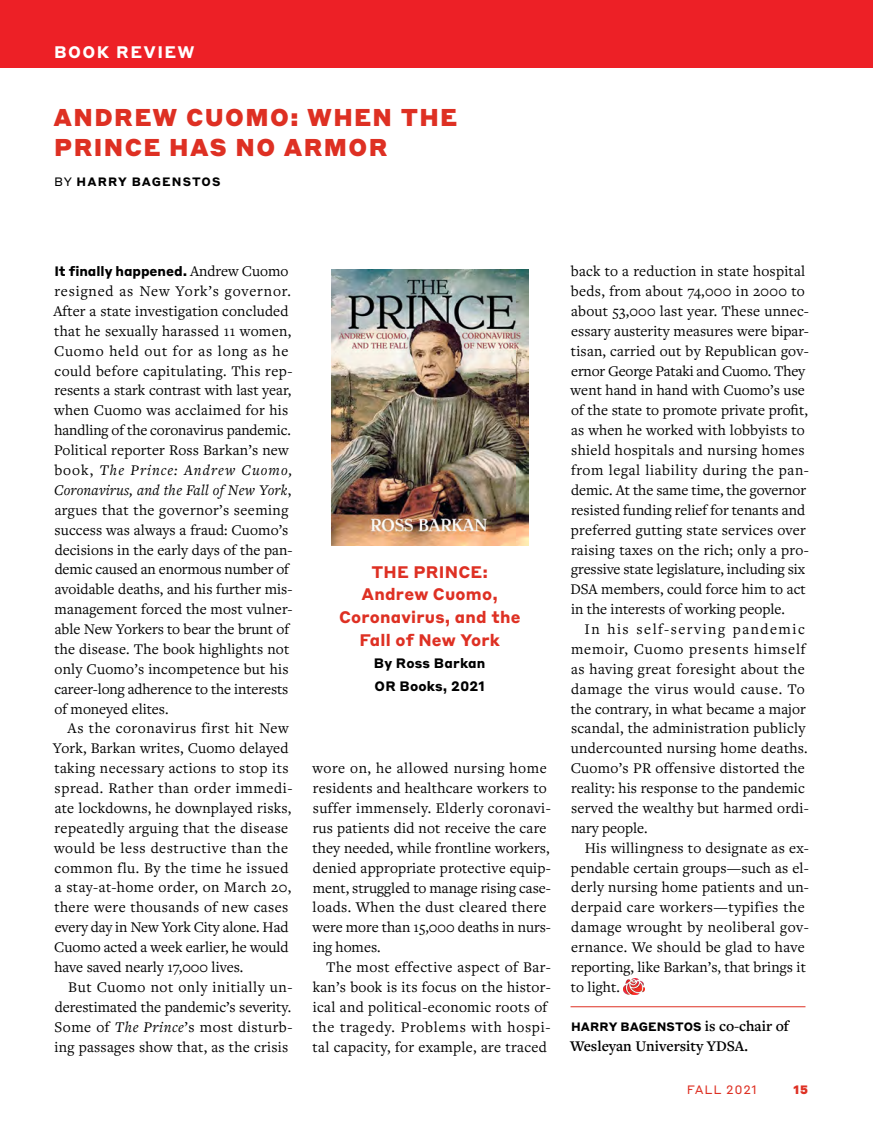
<style>
.page{position:relative;width:873px;height:1143px;background:#fff}
.page>*{position:absolute;margin:0;border:0;box-sizing:border-box;transform-origin:0 0}
.t1{font:900 24px/30px "Styrene B";letter-spacing:.055em;color:#de3023}
.t2{font:700 16.5px/22.6px "Styrene B";letter-spacing:.01em;color:#de3023;text-align:center}
.t3{font:700 16.5px "Styrene B";letter-spacing:.085em;color:#fff}
.t4{font:15.3px/20px "Freight Text Pro";letter-spacing:.015em;color:#000}
.t5{font:600 15.3px "Freight Text Pro";color:#000}
.t6{font:700 13.5px/22.6px "Styrene B";letter-spacing:.005em;color:#000}
.t7{font:700 12px "Styrene B";letter-spacing:.01em;color:#000}
.t8{font:700 12px "Styrene B";letter-spacing:.09em;color:#000}
.t9{font:12px "Styrene B";letter-spacing:.065em;color:#de3023}
.t10{font:900 12px "Styrene B";color:#de3023}
.s1{font-weight:400}
.s2{font-family:"Freight Text Pro";font-weight:400;font-size:15.3px}
.s3{font-style:italic}
.s4{font-family:"Freight Text Pro";font-weight:600;font-size:15.3px}
</style>
<div class="page">
<img style="left:331px;top:270px;width:197px;height:275px">
<div style="left:0;top:0;width:873px;height:68px;background:#ed2026"></div>
<hr style="left:571px;top:1006px;width:234px;height:1px;background:#de3023">
<img style="left:623px;top:978px;width:22px;height:17px">
<p class="t3" style="left:54px;top:38px;width:142px">BOOK REVIEW</p>
<h1 class="t1" style="left:54px;top:100px;width:405px">ANDREW CUOMO: WHEN THE<br>PRINCE HAS NO ARMOR</h1>
<p class="t8" style="left:54px;top:171px;width:168px"><span class="s1">BY</span> HARRY BAGENSTOS</p>
<p class="t6" style="left:54px;top:259px;width:236px">It finally happened. <span class="s2">Andrew Cuomo</span></p>
<p class="t4" style="left:53px;top:281px;width:241px">resigned as New York’s governor.<br>After a state investigation concluded that he sexually harassed 11 women, Cuomo held out for as long as he could before capitulating. This rep&shy;resents a stark contrast with last year, when Cuomo was acclaimed for his handling of the coronavirus pandemic.<br>Political reporter Ross Barkan’s new book, <span class="s3">The Prince: Andrew Cuomo, Coronavirus, and the Fall of New York</span>, argues that the governor’s seeming success was always a fraud: Cuomo’s decisions in the early days of the pan&shy;demic caused an enormous number of avoidable deaths, and his further mis&shy;management forced the most vulner&shy;able New Yorkers to bear the brunt of the disease. The book highlights not only Cuomo’s incompetence but his career-long adherence to the interests of moneyed elites.</p>
<p class="t4" style="left:53px;top:718px;width:241px;text-indent:15px">As the coronavirus first hit New York, Barkan writes, Cuomo delayed taking necessary actions to stop its spread. Rather than order immedi&shy;ate lockdowns, he downplayed risks, repeatedly arguing that the disease would be less destructive than the common flu. By the time he issued a stay-at-home order, on March 20, there were thousands of new cases every day in New York City alone. Had Cuomo acted a week earlier, he would have saved nearly 17,000 lives.</p>
<p class="t4" style="left:55px;top:976px;width:240px;text-align:justify;text-indent:14px">But Cuomo not only initially un&shy;derestimated the pandemic’s severity.<br>Some of <span class="s3">The Prince</span>’s most disturb&shy;ing passages show that, as the crisis</p>
<p class="t2" style="left:339px;top:559px;width:183px">THE PRINCE:<br>Andrew Cuomo,<br>Coronavirus, and the<br>Fall of New York</p>
<p class="t6" style="left:374px;top:651px;width:113px">By Ross Barkan<br>OR Books, 2021</p>
<p class="t4" style="left:312px;top:758px;width:240px">wore on, he allowed nursing home residents and healthcare workers to suffer immensely. Elderly coronavi&shy;rus patients did not receive the care they needed, while frontline workers, denied appropriate protective equip&shy;ment, struggled to manage rising case&shy;loads. When the dust cleared there were more than 15,000 deaths in nurs&shy;ing homes.</p>
<p class="t4" style="left:313px;top:957px;width:240px;text-indent:14px">The most effective aspect of Bar&shy;kan’s book is its focus on the histor&shy;ical and political-economic roots of the tragedy. Problems with hospi&shy;tal capacity, for example, are traced</p>
<p class="t4" style="left:571px;top:261px;width:240px">back to a reduction in state hospital beds, from about 74,000 in 2000 to about 53,000 last year. These unnec&shy;essary austerity measures were bipar&shy;tisan, carried out by Republican gov&shy;ernor George Pataki and Cuomo. They went hand in hand with Cuomo’s use of the state to promote private profit, as when he worked with lobbyists to shield hospitals and nursing homes from legal liability during the pan&shy;demic. At the same time, the governor resisted funding relief for tenants and preferred gutting state services over raising taxes on the rich; only a pro&shy;gressive state legislature, including six DSA members, could force him to act in the interests of working people.</p>
<p class="t4" style="left:571px;top:619px;width:240px;text-indent:14px">In his self-serving pandemic memoir, Cuomo presents himself as having great foresight about the damage the virus would cause. To the contrary, in what became a major scandal, the administration publicly undercounted nursing home deaths.<br>Cuomo’s PR offensive distorted the reality: his response to the pandemic served the wealthy but harmed ordi&shy;nary people.</p>
<p class="t4" style="left:571px;top:837px;width:240px;text-indent:14px">His willingness to designate as ex&shy;pendable certain groups—such as el&shy;derly nursing home patients and un&shy;derpaid care workers—typifies the damage wrought by neoliberal gov&shy;ernance. We should be glad to have reporting, like Barkan’s, that brings it to light.</p>
<p class="t7" style="left:571px;top:1017px;width:219px">HARRY BAGENSTOS <span class="s4">is co-chair of</span></p>
<p class="t5" style="left:570px;top:1036px;width:180px">Wesleyan University YDSA.</p>
<p class="t9" style="left:687px;top:1079px;width:72px">FALL 2021</p>
<p class="t10" style="left:793px;top:1079px;width:16px">15</p>
</div>
